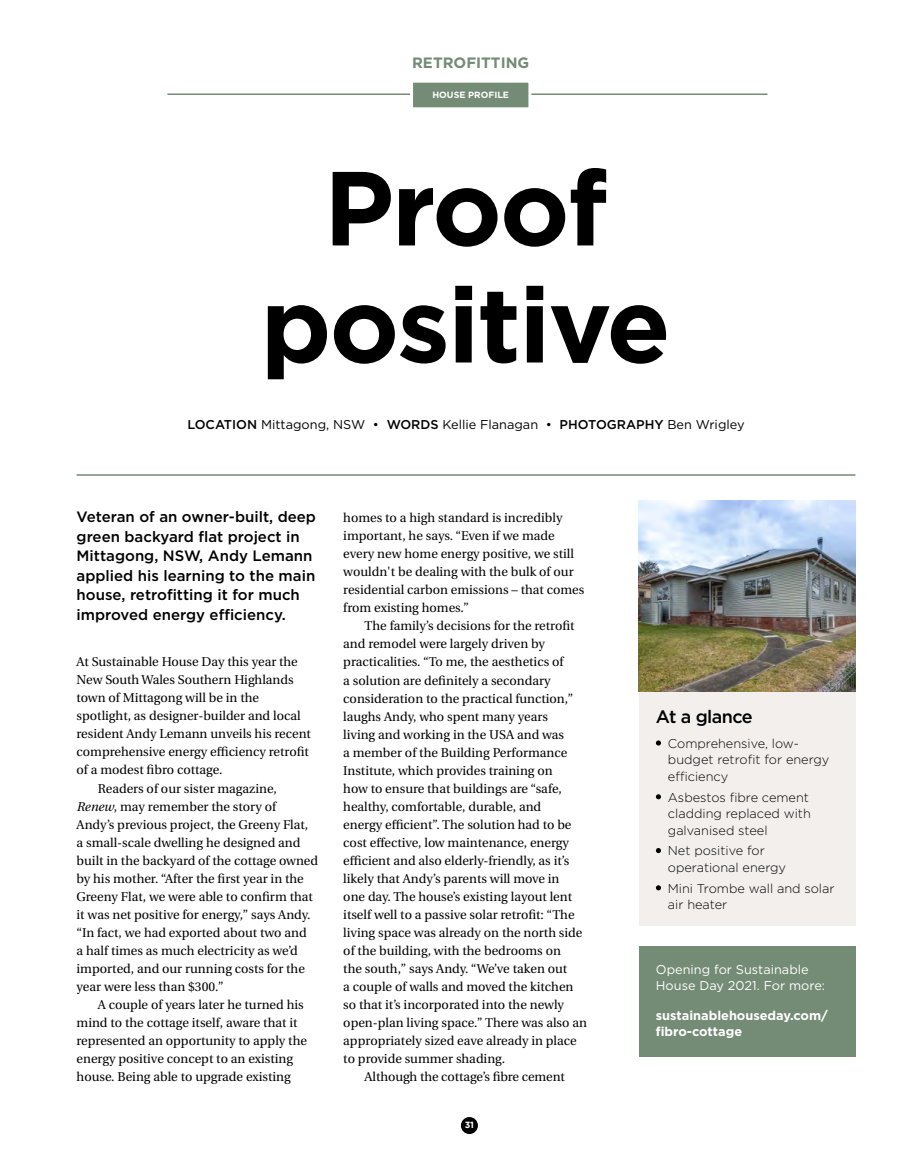
<style>
.page{position:relative;width:915px;height:1170px;background:#fff}
.page>*{position:absolute;margin:0;border:0;box-sizing:border-box;transform-origin:0 0}
.t1{font:700 105px/117px "Gotham";letter-spacing:-.02em;color:#000;text-align:center}
.t2{font:500 18px "Gotham";letter-spacing:-.03em;color:#000}
.t3{font:500 15px/19.5px "Gotham";color:#000}
.t4{font:700 15px "Gotham";color:#748b75}
.t5{font:12.75px/18px "Heuristica";color:#000}
.t6{font:300 12.75px/16.5px "Gotham";color:#000}
.t7{font:12.75px "Gotham";color:#000}
.t8{font:12.75px/16.5px "Gotham";color:#fff}
.t9{font:700 12.75px/16.5px "Gotham";color:#fff}
.t10{font:700 9px "Gotham";color:#fff}
.s1{font-weight:500}
.s2{font-style:italic}
</style>
<div class="page">
<div style="left:460px;top:1116px;width:17px;height:17px;background:#000;border-radius:50%"></div>
<div style="left:638px;top:691px;width:217px;height:235px;background:#f2efed"></div>
<svg style="left:655px;top:740px;width:5px;height:5px"></svg>
<svg style="left:655px;top:794px;width:5px;height:5px"></svg>
<svg style="left:655px;top:848px;width:5px;height:5px"></svg>
<svg style="left:655px;top:885px;width:5px;height:5px"></svg>
<img style="left:638px;top:500px;width:217px;height:191px">
<hr style="left:77px;top:474px;width:778px;height:1px;background:#748b75">
<div style="left:638px;top:946px;width:217px;height:110px;background:#748b75"></div>
<hr style="left:167px;top:93px;width:600px;height:2px;background:#748b75">
<div style="left:410px;top:80px;width:121px;height:30px;background:#748b75;border:3px solid #fff"></div>
<p class="t4" style="left:412px;top:54px;width:119px">RETROFITTING</p>
<p class="t10" style="left:432px;top:89px;width:78px">HOUSE PROFILE</p>
<h1 class="t1" style="left:260px;top:147px;width:411px">Proof positive</h1>
<p class="t7" style="left:187px;top:416px;width:558px"><span class="s1">LOCATION</span> Mittagong, NSW • <span class="s1">WORDS</span> Kellie Flanagan • <span class="s1">PHOTOGRAPHY</span> Ben Wrigley</p>
<p class="t3" style="left:77px;top:507px;width:241px">Veteran of an owner-built, deep green backyard flat project in<br>Mittagong, NSW, Andy Lemann applied his learning to the main house, retrofitting it for much improved energy efficiency.</p>
<p class="t5" style="left:77px;top:653px;width:223px">At Sustainable House Day this year the</p>
<p class="t5" style="left:77px;top:671px;width:218px">New South Wales Southern Highlands</p>
<p class="t5" style="left:77px;top:689px;width:184px">town of Mittagong will be in the</p>
<p class="t5" style="left:77px;top:707px;width:225px">spotlight, as designer-builder and local</p>
<p class="t5" style="left:77px;top:725px;width:236px">resident Andy Lemann unveils his recent</p>
<p class="t5" style="left:77px;top:743px;width:234px">comprehensive energy efficiency retrofit</p>
<p class="t5" style="left:77px;top:761px;width:147px">of a modest fibro cottage.</p>
<p class="t5" style="left:98px;top:779px;width:180px">Readers of our sister magazine,</p>
<p class="t5" style="left:77px;top:797px;width:201px"><span class="s2">Renew</span>, may remember the story of</p>
<p class="t5" style="left:77px;top:815px;width:233px">Andy’s previous project, the Greeny Flat,</p>
<p class="t5" style="left:77px;top:833px;width:225px">a small-scale dwelling he designed and</p>
<p class="t5" style="left:77px;top:851px;width:243px">built in the backyard of the cottage owned</p>
<p class="t5" style="left:77px;top:869px;width:229px">by his mother. “After the first year in the</p>
<p class="t5" style="left:77px;top:887px;width:238px">Greeny Flat, we were able to confirm that</p>
<p class="t5" style="left:77px;top:905px;width:235px">it was net positive for energy,” says Andy.</p>
<p class="t5" style="left:77px;top:923px;width:231px">“In fact, we had exported about two and</p>
<p class="t5" style="left:77px;top:941px;width:222px">a half times as much electricity as we’d</p>
<p class="t5" style="left:77px;top:959px;width:230px">imported, and our running costs for the</p>
<p class="t5" style="left:77px;top:977px;width:149px">year were less than $300.”</p>
<p class="t5" style="left:98px;top:995px;width:207px">A couple of years later he turned his</p>
<p class="t5" style="left:77px;top:1013px;width:222px">mind to the cottage itself, aware that it</p>
<p class="t5" style="left:77px;top:1031px;width:232px">represented an opportunity to apply the</p>
<p class="t5" style="left:77px;top:1049px;width:218px">energy positive concept to an existing</p>
<p class="t5" style="left:77px;top:1067px;width:215px">house. Being able to upgrade existing</p>
<p class="t5" style="left:343px;top:509px;width:242px">homes to a high standard is incredibly important, he says. “Even if we made every new home energy positive, we still wouldn't be dealing with the bulk of our residential carbon emissions – that comes from existing homes.”</p>
<p class="t5" style="left:364px;top:617px;width:211px">The family’s decisions for the retrofit</p>
<p class="t5" style="left:343px;top:635px;width:203px">and remodel were largely driven by</p>
<p class="t5" style="left:343px;top:653px;width:222px">practicalities. “To me, the aesthetics of</p>
<p class="t5" style="left:343px;top:671px;width:209px">a solution are definitely a secondary</p>
<p class="t5" style="left:343px;top:689px;width:231px">consideration to the practical function,”</p>
<p class="t5" style="left:343px;top:707px;width:206px">laughs Andy, who spent many years</p>
<p class="t5" style="left:343px;top:725px;width:222px">living and working in the USA and was</p>
<p class="t5" style="left:343px;top:743px;width:225px">a member of the Building Performance</p>
<p class="t5" style="left:343px;top:761px;width:211px">Institute, which provides training on</p>
<p class="t5" style="left:343px;top:779px;width:220px">how to ensure that buildings are “safe,</p>
<p class="t5" style="left:343px;top:797px;width:199px">healthy, comfortable, durable, and</p>
<p class="t5" style="left:343px;top:815px;width:230px">energy efficient”. The solution had to be</p>
<p class="t5" style="left:343px;top:833px;width:227px">cost effective, low maintenance, energy</p>
<p class="t5" style="left:343px;top:851px;width:227px">efficient and also elderly-friendly, as it’s</p>
<p class="t5" style="left:343px;top:869px;width:218px">likely that Andy’s parents will move in</p>
<p class="t5" style="left:343px;top:887px;width:230px">one day. The house’s existing layout lent</p>
<p class="t5" style="left:343px;top:905px;width:233px">itself well to a passive solar retrofit: “The</p>
<p class="t5" style="left:343px;top:923px;width:240px">living space was already on the north side</p>
<p class="t5" style="left:343px;top:941px;width:219px">of the building, with the bedrooms on</p>
<p class="t5" style="left:343px;top:959px;width:225px">the south,” says Andy. “We’ve taken out</p>
<p class="t5" style="left:343px;top:977px;width:232px">a couple of walls and moved the kitchen</p>
<p class="t5" style="left:343px;top:995px;width:222px">so that it’s incorporated into the newly</p>
<p class="t5" style="left:343px;top:1013px;width:245px">open-plan living space.” There was also an</p>
<p class="t5" style="left:343px;top:1031px;width:235px">appropriately sized eave already in place</p>
<p class="t5" style="left:343px;top:1049px;width:163px">to provide summer shading.</p>
<p class="t5" style="left:364px;top:1067px;width:202px">Although the cottage’s fibre cement</p>
<p class="t10" style="left:464px;top:1119px;width:11px">31</p>
<h2 class="t2" style="left:655px;top:704px;width:98px">At a glance</h2>
<p class="t6" style="left:667px;top:734px;width:163px">Comprehensive, low&shy;budget retrofit for energy efficiency</p>
<p class="t6" style="left:667px;top:788px;width:144px">Asbestos fibre cement cladding replaced with galvanised steel</p>
<p class="t6" style="left:667px;top:842px;width:120px">Net positive for operational energy</p>
<p class="t6" style="left:667px;top:879px;width:168px">Mini Trombe wall and solar air heater</p>
<p class="t8" style="left:655px;top:960px;width:171px">Opening for Sustainable<br>House Day 2021. For more:</p>
<p class="t9" style="left:655px;top:1006px;width:173px">sustainablehouseday.com/ fibro-cottage</p>
</div>
